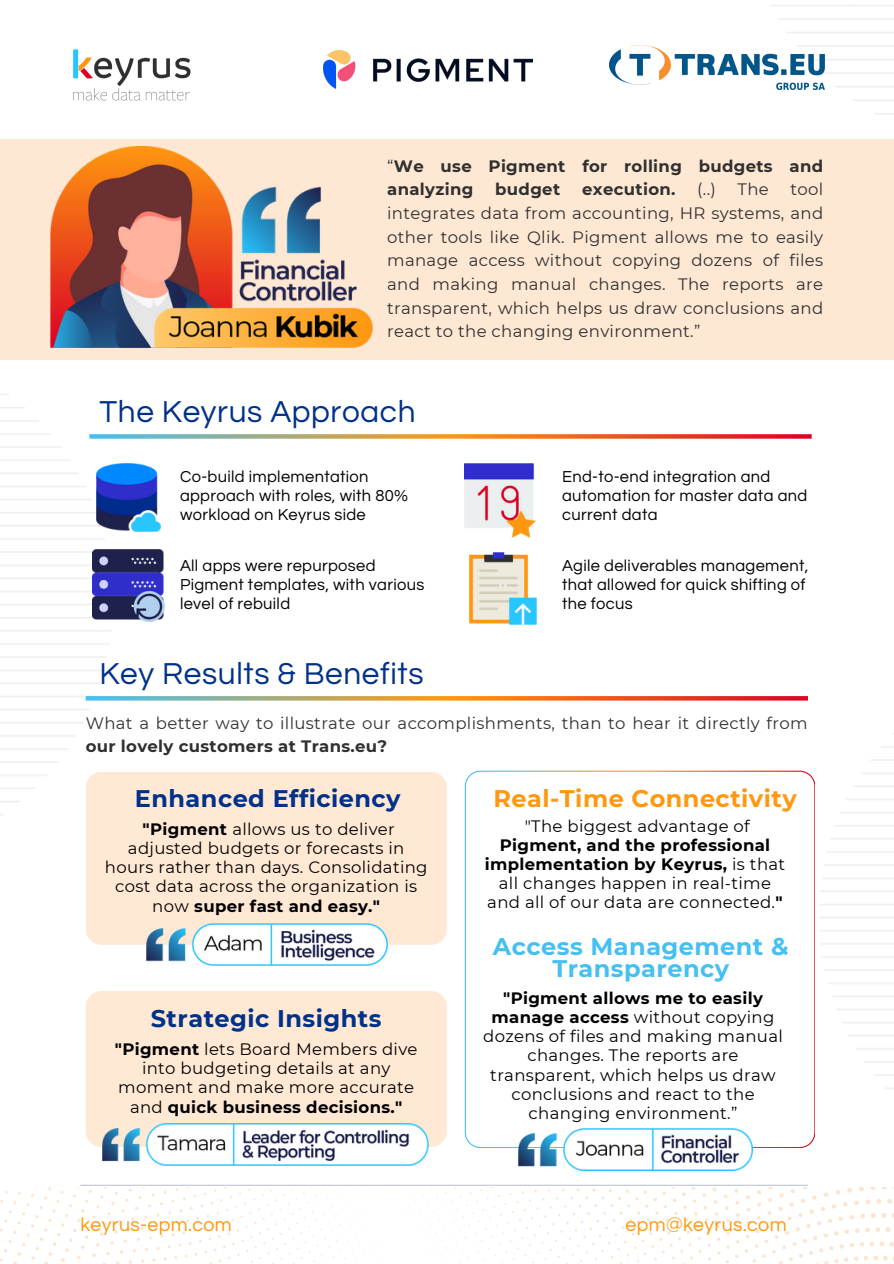
<style>
.page{position:relative;width:894px;height:1264px;background:#fff}
.page>*{position:absolute;margin:0;border:0;box-sizing:border-box;transform-origin:0 0}
.t1{font:31.5px "Questrial";letter-spacing:.02em;color:#003189}
.t2{font:700 24px "Montserrat";letter-spacing:.02em;color:#003189}
.t3{font:700 24px/22.5px "Montserrat";letter-spacing:.02em;color:#45c0f0;text-align:center}
.t4{font:700 24px "Montserrat";letter-spacing:.02em;color:#ff9810}
.t5{font:19.5px "Questrial";letter-spacing:.02em;color:#ff9810}
.t6{font:16.5px/19.2px "Montserrat";letter-spacing:.02em;color:#000;text-align:center}
.t7{font:16.5px/23.7px "Montserrat";letter-spacing:.02em;color:#303030;text-align:justify}
.t8{font:16.5px/19.2px "Questrial";letter-spacing:.02em;color:#000}
.t9{font:700 16.5px/23.7px "Montserrat";letter-spacing:.02em;color:#303030}
.s1{font-weight:400}
.s2{font-weight:700}
</style>
<div class="page">
<img style="left:0;top:394px;width:113px;height:421px">
<hr style="left:80px;top:1184px;width:727px;height:1px;background:#253b5c">
<img style="left:0;top:1187px;width:893px;height:76px">
<img style="left:740px;top:5px;width:153px;height:135px">
<svg style="left:89px;top:434px;width:722px;height:4px;background:#c98356"></svg>
<img style="left:96px;top:463px;width:64px;height:69px">
<img style="left:92px;top:550px;width:72px;height:72px">
<img style="left:464px;top:463px;width:71px;height:74px">
<img style="left:470px;top:552px;width:66px;height:72px">
<svg style="left:86px;top:696px;width:721px;height:4px;background:#c88051"></svg>
<div style="left:86px;top:771px;width:360px;height:173px;background:#ffe8d4"></div>
<div style="left:86px;top:991px;width:360px;height:155px;background:#ffe8d4"></div>
<svg style="left:464px;top:770px;width:350px;height:377px"></svg>
<div style="left:0;top:140px;width:893px;height:220px;background:#fee7d3"></div>
<img style="left:51px;top:146px;width:321px;height:201px">
<img style="left:518px;top:1128px;width:234px;height:42px">
<img style="left:146px;top:923px;width:241px;height:42px">
<img style="left:102px;top:1123px;width:326px;height:42px">
<img style="left:73px;top:49px;width:118px;height:52px">
<img style="left:609px;top:46px;width:215px;height:44px">
<img style="left:323px;top:51px;width:209px;height:38px">
<p class="t9" style="left:387px;top:154px;width:437px"><span class="s1">“</span>We use Pigment for rolling budgets and analyzing</p>
<p class="t9" style="left:495px;top:178px;width:66px">budget</p>
<p class="t9" style="left:582px;top:178px;width:95px">execution.</p>
<p class="t7" style="left:697px;top:178px;width:20px">(..)</p>
<p class="t7" style="left:737px;top:178px;width:33px">The</p>
<p class="t7" style="left:387px;top:178px;width:437px;text-indent:403px">tool integrates data from accounting, HR systems, and other tools like Qlik. Pigment allows me to easily manage access without copying dozens of files and making manual changes. The reports are transparent, which helps us draw conclusions and react to the changing environment.”</p>
<p class="t1" style="left:99px;top:396px;width:317px">The Keyrus Approach</p>
<p class="t8" style="left:180px;top:467px;width:230px">Co-build implementation approach with roles, with 80% workload on Keyrus side</p>
<p class="t8" style="left:562px;top:467px;width:247px">End-to-end integration and automation for master data and current data</p>
<h1 class="t8" style="left:562px;top:556px;width:248px">Agile deliverables management, that allowed for quick shifting of the focus</h1>
<p class="t8" style="left:180px;top:556px;width:246px">All apps were repurposed<br>Pigment templates, with various level of rebuild</p>
<p class="t1" style="left:99px;top:658px;width:325px">Key Results &amp; Benefits</p>
<h2 class="t7" style="left:86px;top:711px;width:723px">What a better way to illustrate our accomplishments, than to hear it directly from <span class="s2">our lovely customers at Trans.eu?</span></h2>
<h2 class="t2" style="left:135px;top:783px;width:267px">Enhanced Efficiency</h2>
<p class="t6" style="left:105px;top:819px;width:324px"><span class="s2">"Pigment</span> allows us to deliver adjusted budgets or forecasts in hours rather than days. Consolidating cost data across the organization is now <span class="s2">super fast and easy."</span></p>
<h2 class="t2" style="left:151px;top:1003px;width:232px">Strategic Insights</h2>
<p class="t6" style="left:115px;top:1039px;width:304px"><span class="s2">"Pigment</span> lets Board Members dive into budgeting details at any moment and make more accurate and <span class="s2">quick business decisions."</span></p>
<h2 class="t4" style="left:493px;top:783px;width:305px">Real-Time Connectivity</h2>
<p class="t6" style="left:484px;top:816px;width:302px">"The biggest advantage of<br><span class="s2">Pigment, and the professional implementation by Keyrus,</span> is that all changes happen in real-time and all of our data are connected.<span class="s2">"</span></p>
<p class="t3" style="left:493px;top:935px;width:297px">Access Management &amp;<br>Transparency</p>
<p class="t6" style="left:483px;top:988px;width:301px"><span class="s2">"Pigment allows me to easily manage access</span> without copying dozens of files and making manual changes. The reports are transparent, which helps us draw conclusions and react to the changing environment.”</p>
<p class="t5" style="left:80px;top:1214px;width:153px">keyrus-epm.com</p>
<p class="t5" style="left:625px;top:1214px;width:163px">epm@keyrus.com</p>
</div>
